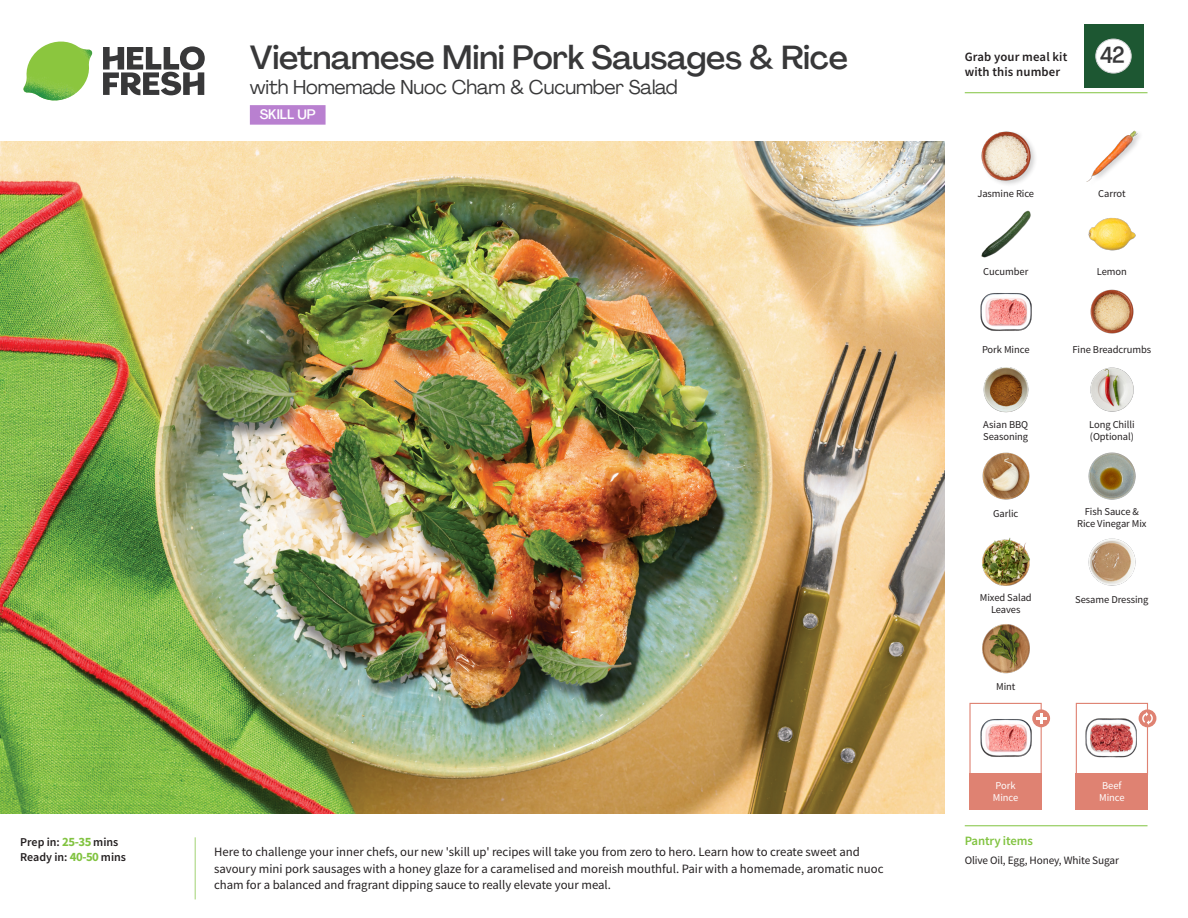
<style>
.page{position:relative;width:1188px;height:918px;background:#fff}
.page>*{position:absolute;margin:0;border:0;box-sizing:border-box;transform-origin:0 0}
._15_Titel_UK{font:500 33px "Agrandir";letter-spacing:-.01em;color:#383839}
._002_Label_Nr{font:500 22.8px "Agrandir";color:#383839;scale:.94 1}
._15_Titel_UK-2{font:19.5px "Agrandir";letter-spacing:-.01em;color:#383839}
.t1{font:500 13.5px "Agrandir";color:#fff}
.Step_6_Text_AU{font:12.75px/16.5px "Source Sans Pro";color:#231f20}
.t2{font:600 12.75px/15px "Source Sans Pro";letter-spacing:.01em;color:#231f20}
._04_Headers_Front{font:600 12.75px "Source Sans Pro";letter-spacing:-.01em;color:#81c340}
._04_Intro{font:600 12px "Source Sans Pro";color:#231f20}
._05_Pantry{font:11.25px "Source Sans Pro";letter-spacing:-.01em;color:#231f20}
._18_FRONT_ingredients{font:10.5px/12px "Source Sans Pro";letter-spacing:-.005em;color:#231f20}
._18_FRONT_ingredients-2{font:10.5px/12px "Source Sans Pro";letter-spacing:-.005em;color:#fff}
.s1{font-weight:700;font-size:12.75px;color:#81c340}
</style>
<div class="page">
<svg style="left:103px;top:46px;width:102px;height:49px"></svg>
<img style="left:23px;top:42px;width:69px;height:59px">
<img style="left:0;top:142px;width:945px;height:672px">
<div style="left:1076px;top:703px;width:72px;height:72px;border:1px solid #df8272"></div>
<div style="left:1076px;top:773px;width:72px;height:37px;background:#df8272"></div>
<div style="left:969px;top:773px;width:73px;height:37px;background:#df8272"></div>
<img style="left:1086px;top:718px;width:51px;height:40px">
<div style="left:969px;top:703px;width:73px;height:72px;border:1px solid #df8272"></div>
<img style="left:980px;top:719px;width:51px;height:38px">
<div style="left:1032px;top:709px;width:18px;height:18px;background:#df8272;border-radius:50%"></div>
<svg style="left:1036px;top:713px;width:10px;height:11px"></svg>
<div style="left:1139px;top:709px;width:17px;height:18px;background:#df8272;border-radius:50%"></div>
<svg style="left:1142px;top:712px;width:11px;height:13px"></svg>
<img style="left:982px;top:624px;width:48px;height:50px">
<img style="left:1090px;top:289px;width:44px;height:45px">
<img style="left:1090px;top:367px;width:44px;height:45px">
<img style="left:983px;top:367px;width:46px;height:46px">
<img style="left:982px;top:452px;width:48px;height:48px">
<img style="left:1088px;top:538px;width:48px;height:48px">
<img style="left:982px;top:537px;width:48px;height:49px">
<img style="left:980px;top:293px;width:51px;height:38px">
<img style="left:981px;top:210px;width:50px;height:48px">
<img style="left:1088px;top:217px;width:48px;height:34px">
<div style="left:980px;top:130px;width:58px;height:57px;background:#231f20;opacity:.2"></div>
<img style="left:980px;top:130px;width:53px;height:53px">
<img style="left:1086px;top:130px;width:54px;height:52px">
<img style="left:1088px;top:452px;width:48px;height:48px">
<hr style="left:965px;top:825px;width:183px;height:1px;background:#81c340">
<div style="left:250px;top:105px;width:76px;height:20px;background:#b980d0"></div>
<hr style="left:965px;top:92px;width:183px;height:1px;background:#81c340">
<div style="left:1084px;top:24px;width:59px;height:64px;background:#1d5732"></div>
<div style="left:1096px;top:39px;width:35px;height:34px;background:#fff;border-radius:50%"></div>
<div style="left:1096px;top:39px;width:35px;height:34px;border:1px solid #d1d2d4;border-radius:50%"></div>
<p class="_04_Intro" style="left:20px;top:834px;width:100px">Prep in: <span class="s1">25-35</span> mins</p>
<p class="_04_Intro" style="left:20px;top:849px;width:107px">Ready in: <span class="s1">40-50</span> mins</p>
<p class="_15_Titel_UK" style="left:250px;top:37px;width:600px">Vietnamese Mini Pork Sausages &amp; Rice</p>
<p class="_15_Titel_UK-2" style="left:250px;top:75px;width:429px">with Homemade Nuoc Cham &amp; Cucumber Salad</p>
<p class="t1" style="left:260px;top:106px;width:57px">SKILL UP</p>
<p class="Step_6_Text_AU" style="left:214px;top:844px;width:671px">Here to challenge your inner chefs, our new 'skill up' recipes will take you from zero to hero. Learn how to create sweet and savoury mini pork sausages with a honey glaze for a caramelised and moreish mouthful. Pair with a homemade, aromatic nuoc cham for a balanced and fragrant dipping sauce to really elevate your meal.</p>
<p class="t2" style="left:965px;top:49px;width:104px">Grab your meal kit with this number</p>
<p class="_002_Label_Nr" style="left:1100px;top:41px;width:28px">42</p>
<p class="_18_FRONT_ingredients" style="left:977px;top:188px;width:58px">Jasmine Rice</p>
<p class="_18_FRONT_ingredients" style="left:1098px;top:188px;width:29px">Carrot</p>
<p class="_18_FRONT_ingredients" style="left:983px;top:265px;width:47px">Cucumber</p>
<p class="_18_FRONT_ingredients" style="left:1097px;top:265px;width:32px">Lemon</p>
<p class="_18_FRONT_ingredients" style="left:982px;top:343px;width:49px">Pork Mince</p>
<p class="_18_FRONT_ingredients" style="left:1072px;top:343px;width:80px">Fine Breadcrumbs</p>
<p class="_18_FRONT_ingredients" style="left:983px;top:418px;width:46px">Asian BBQ<br>Seasoning</p>
<p class="_18_FRONT_ingredients" style="left:993px;top:508px;width:27px">Garlic</p>
<p class="_18_FRONT_ingredients" style="left:1089px;top:418px;width:47px">Long Chilli (Optional)</p>
<p class="_18_FRONT_ingredients" style="left:1077px;top:505px;width:71px;text-align:center">Fish Sauce &amp;<br>Rice Vinegar Mix</p>
<p class="_18_FRONT_ingredients" style="left:980px;top:591px;width:53px">Mixed Salad</p>
<p class="_18_FRONT_ingredients" style="left:1075px;top:594px;width:75px">Sesame Dressing</p>
<p class="_18_FRONT_ingredients" style="left:991px;top:603px;width:31px">Leaves</p>
<p class="_18_FRONT_ingredients" style="left:996px;top:680px;width:21px">Mint</p>
<p class="_18_FRONT_ingredients-2" style="left:993px;top:779px;width:27px">Pork<br>Mince</p>
<p class="_18_FRONT_ingredients-2" style="left:1099px;top:779px;width:27px">Beef<br>Mince</p>
<p class="_04_Headers_Front" style="left:965px;top:833px;width:70px">Pantry items</p>
<p class="_05_Pantry" style="left:965px;top:853px;width:156px">Olive Oil, Egg, Honey, White Sugar</p>
</div>
